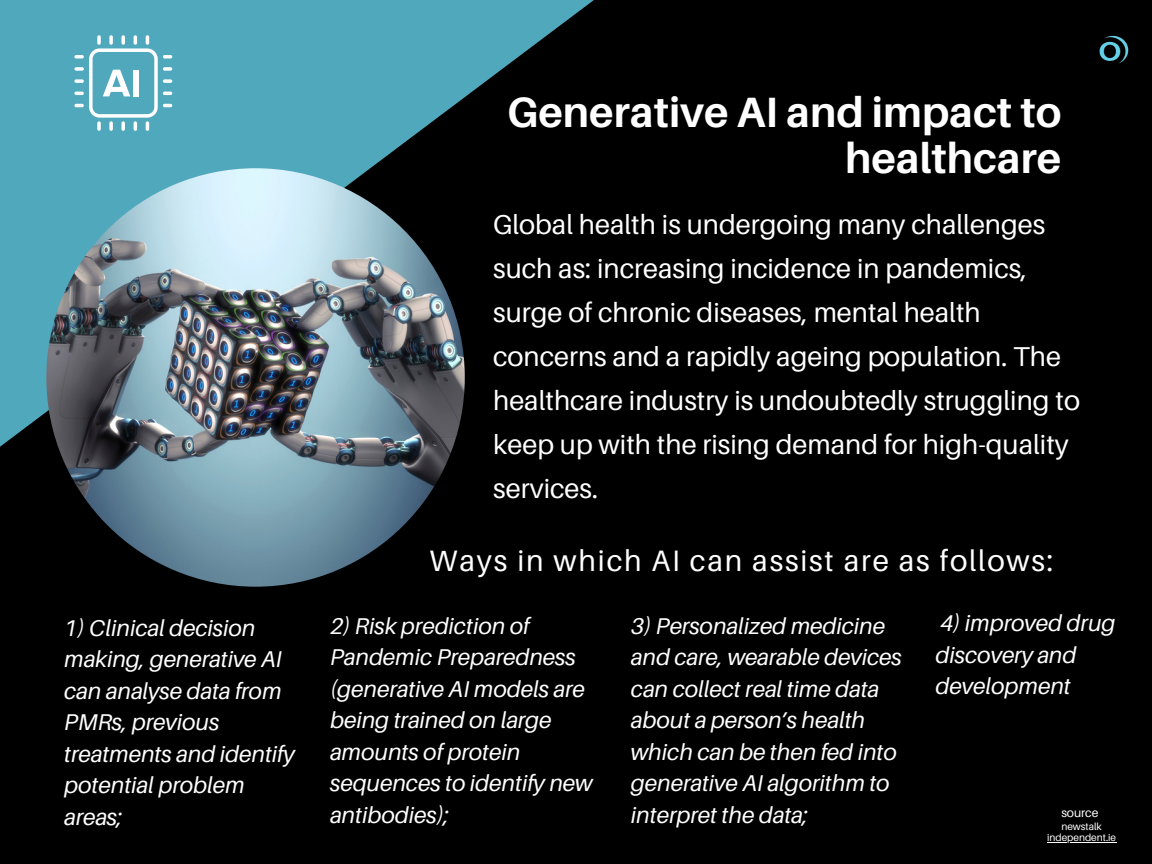
<style>
.page{position:relative;width:1152px;height:864px;background:#000}
.page>*{position:absolute;margin:0;border:0;box-sizing:border-box;transform-origin:0 0}
.t1{font:700 42.45px/46.2px "Aileron";color:#fff;text-align:right}
.t2{font:29.55px "Aileron";letter-spacing:.06em;color:#fff}
.t3{font:27.3px/43.8px "Aileron";color:#fff}
.t4{font:italic 22.8px/31.5px "Aileron";color:#fff}
.t5{font:12.15px "Aileron";color:#fff}
.t6{font:10.2px "Aileron";color:#fff}
</style>
<div class="page">
<svg style="left:0;top:0;width:594px;height:480px;fill:#50a8bc"></svg>
<img style="left:46px;top:168px;width:419px;height:419px;border-radius:50%">
<img style="left:1100px;top:35px;width:28px;height:28px">
<svg style="left:74px;top:35px;width:98px;height:96px;background:#74baca"></svg>
<hr style="left:1047px;top:842px;width:69px;height:1px;background:#fff">
<p class="t1" style="left:507px;top:88px;width:556px">Generative AI and impact to healthcare</p>
<p class="t3" style="left:493px;top:202px;width:588px">Global health is undergoing many challenges such as: increasing incidence in pandemics, surge of chronic diseases, mental health concerns and a rapidly ageing population. The healthcare industry is undoubtedly struggling to keep up with the rising demand for high-quality services.</p>
<p class="t2" style="left:430px;top:542px;width:625px">Ways in which AI can assist are as follows:</p>
<p class="t4" style="left:64px;top:611px;width:232px">1) Clinical decision making, generative AI can analyse data from<br>PMRs, previous treatments and identify potential problem areas;</p>
<p class="t4" style="left:330px;top:610px;width:264px">2) Risk prediction of<br>Pandemic Preparedness (generative AI models are being trained on large amounts of protein sequences to identify new antibodies);</p>
<p class="t4" style="left:631px;top:610px;width:272px">3) Personalized medicine and care, wearable devices can collect real time data about a person’s health which can be then fed into generative AI algorithm to interpret the data;</p>
<p class="t4" style="left:936px;top:607px;width:181px">4) improved drug discovery and development</p>
<p class="t5" style="left:1061px;top:806px;width:39px">source</p>
<p class="t6" style="left:1061px;top:820px;width:42px">newstalk</p>
<p class="t6" style="left:1047px;top:831px;width:71px">independent.ie</p>
</div>
